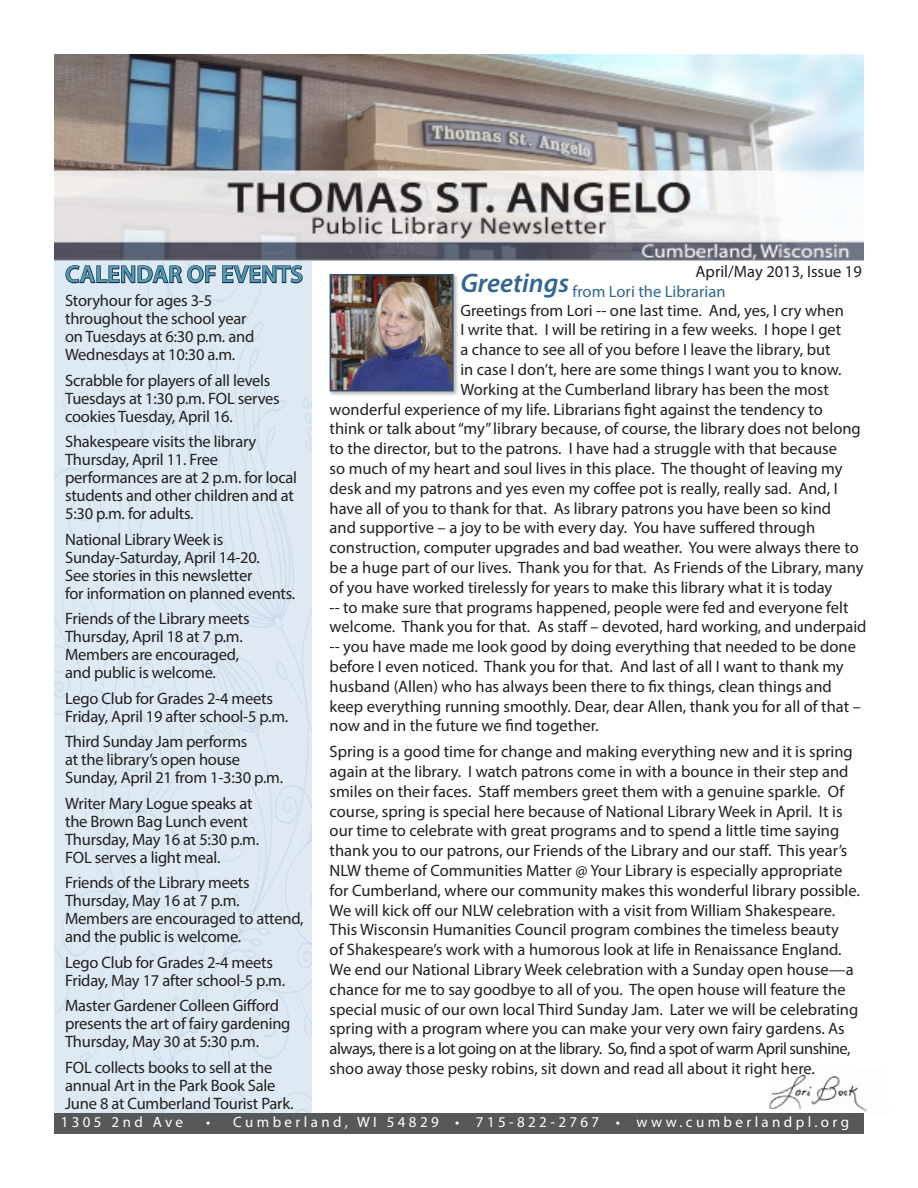
<style>
.page{position:relative;width:918px;height:1188px;background:#fff}
.page>*{position:absolute;margin:0;border:0;box-sizing:border-box;transform-origin:0 0}
.t1{font:italic 600 27px "Myriad Pro";color:#2f6693}
.t2{font:600 24px "Myriad Pro";letter-spacing:.01em;color:#5999af}
.t3{font:16.5px/19.8px "Myriad Pro";color:#231f20}
.t4{font:16.5px "Myriad Pro";color:#2f6693}
.t5{font:15px "Myriad Pro";letter-spacing:.225em;color:#fff}
</style>
<div class="page">
<img style="left:54px;top:260px;width:258px;height:853px">
<img style="left:769px;top:1074px;width:98px;height:38px">
<img style="left:54px;top:54px;width:810px;height:206px">
<div style="left:329px;top:273px;width:129px;height:123px;background:#231f20;opacity:.3"></div>
<img style="left:333px;top:277px;width:118px;height:111px">
<div style="left:330px;top:274px;width:124px;height:117px;border:2px solid #324f6d"></div>
<div style="left:54px;top:1113px;width:810px;height:21px;background:#57585a"></div>
<svg style="left:65px;top:256px;width:238px;height:37px;background:#a2b1c0"></svg>
<p class="t2" style="left:65px;top:259px;width:239px">CALENDAR OF EVENTS</p>
<p class="t3" style="left:65px;top:291px;width:149px">Storyhour for ages 3-5</p>
<p class="t3" style="left:65px;top:309px;width:183px">throughout the school year</p>
<p class="t3" style="left:65px;top:327px;width:191px">on Tuesdays at 6:30 p.m. and</p>
<p class="t3" style="left:65px;top:345px;width:172px">Wednesdays at 10:30 a.m.</p>
<p class="t3" style="left:65px;top:370px;width:207px">Scrabble for players of all levels</p>
<p class="t3" style="left:65px;top:389px;width:216px;line-height:18px">Tuesdays at 1:30 p.m. FOL serves cookies Tuesday, April 16.</p>
<p class="t3" style="left:65px;top:432px;width:193px">Shakespeare visits the library</p>
<p class="t3" style="left:65px;top:451px;width:234px;line-height:18px">Thursday, April 11. Free performances are at 2 p.m. for local students and other children and at<br>5:30 p.m. for adults.</p>
<p class="t3" style="left:65px;top:529px;width:160px">National Library Week is</p>
<p class="t3" style="left:65px;top:547px;width:196px">Sunday-Saturday, April 14-20.</p>
<p class="t3" style="left:65px;top:565px;width:189px">See stories in this newsletter</p>
<p class="t3" style="left:65px;top:583px;width:232px">for information on planned events.</p>
<p class="t3" style="left:65px;top:609px;width:186px">Friends of the Library meets</p>
<p class="t3" style="left:65px;top:627px;width:179px">Thursday, April 18 at 7 p.m.</p>
<p class="t3" style="left:65px;top:645px;width:176px">Members are encouraged,</p>
<p class="t3" style="left:65px;top:663px;width:152px">and public is welcome.</p>
<p class="t3" style="left:65px;top:688px;width:209px">Lego Club for Grades 2-4 meets</p>
<p class="t3" style="left:65px;top:706px;width:225px">Friday, April 19 after school-5 p.m.</p>
<p class="t3" style="left:65px;top:732px;width:184px">Third Sunday Jam performs</p>
<p class="t3" style="left:65px;top:750px;width:177px">at the library’s open house</p>
<p class="t3" style="left:65px;top:768px;width:219px">Sunday, April 21 from 1-3:30 p.m.</p>
<p class="t3" style="left:65px;top:793px;width:189px">Writer Mary Logue speaks at</p>
<p class="t3" style="left:65px;top:811px;width:184px">the Brown Bag Lunch event</p>
<p class="t3" style="left:65px;top:829px;width:196px">Thursday, May 16 at 5:30 p.m.</p>
<p class="t3" style="left:65px;top:847px;width:157px">FOL serves a light meal.</p>
<p class="t3" style="left:65px;top:873px;width:186px">Friends of the Library meets</p>
<p class="t3" style="left:65px;top:891px;width:176px">Thursday, May 16 at 7 p.m.</p>
<p class="t3" style="left:65px;top:909px;width:240px">Members are encouraged to attend,</p>
<p class="t3" style="left:65px;top:927px;width:178px">and the public is welcome.</p>
<p class="t3" style="left:65px;top:952px;width:209px">Lego Club for Grades 2-4 meets</p>
<p class="t3" style="left:65px;top:970px;width:221px">Friday, May 17 after school-5 p.m.</p>
<p class="t3" style="left:65px;top:996px;width:216px">Master Gardener Colleen Gifford</p>
<p class="t3" style="left:65px;top:1014px;width:227px">presents the art of fairy gardening</p>
<p class="t3" style="left:65px;top:1032px;width:196px">Thursday, May 30 at 5:30 p.m.</p>
<p class="t3" style="left:65px;top:1057px;width:209px">FOL collects books to sell at the</p>
<p class="t3" style="left:65px;top:1075px;width:212px">annual Art in the Park Book Sale</p>
<p class="t3" style="left:65px;top:1093px;width:230px">June 8 at Cumberland Tourist Park.</p>
<p class="t3" style="left:696px;top:261px;width:168px">April/May 2013, Issue 19</p>
<p class="t1" style="left:460px;top:266px;width:110px">Greetings</p>
<p class="t4" style="left:573px;top:282px;width:154px">from Lori the Librarian</p>
<p class="t3" style="left:460px;top:300px;width:385px">Greetings from Lori -- one last time. And, yes, I cry when</p>
<p class="t3" style="left:460px;top:320px;width:382px">I write that. I will be retiring in a few weeks. I hope I get</p>
<p class="t3" style="left:460px;top:339px;width:372px">a chance to see all of you before I leave the library, but</p>
<p class="t3" style="left:460px;top:359px;width:383px">in case I don’t, here are some things I want you to know.</p>
<p class="t3" style="left:460px;top:379px;width:370px">Working at the Cumberland library has been the most</p>
<p class="t3" style="left:330px;top:399px;width:495px">wonderful experience of my life. Librarians fight against the tendency to</p>
<p class="t3" style="left:330px;top:419px;width:533px">think or talk about “my” library because, of course, the library does not belong</p>
<p class="t3" style="left:330px;top:438px;width:509px">to the director, but to the patrons. I have had a struggle with that because</p>
<p class="t3" style="left:330px;top:458px;width:514px">so much of my heart and soul lives in this place. The thought of leaving my</p>
<p class="t3" style="left:330px;top:478px;width:510px">desk and my patrons and yes even my coffee pot is really, really sad. And, I</p>
<p class="t3" style="left:330px;top:498px;width:503px">have all of you to thank for that. As library patrons you have been so kind</p>
<p class="t3" style="left:330px;top:518px;width:487px">and supportive – a joy to be with every day. You have suffered through</p>
<p class="t3" style="left:330px;top:537px;width:531px">construction, computer upgrades and bad weather. You were always there to</p>
<p class="t3" style="left:330px;top:557px;width:536px">be a huge part of our lives. Thank you for that. As Friends of the Library, many</p>
<p class="t3" style="left:330px;top:577px;width:504px">of you have worked tirelessly for years to make this library what it is today</p>
<p class="t3" style="left:330px;top:597px;width:520px">-- to make sure that programs happened, people were fed and everyone felt</p>
<p class="t3" style="left:330px;top:617px;width:538px">welcome. Thank you for that. As staff – devoted, hard working, and underpaid</p>
<p class="t3" style="left:330px;top:636px;width:528px">-- you have made me look good by doing everything that needed to be done</p>
<p class="t3" style="left:330px;top:656px;width:516px">before I even noticed. Thank you for that. And last of all I want to thank my</p>
<p class="t3" style="left:330px;top:676px;width:504px">husband (Allen) who has always been there to fix things, clean things and</p>
<p class="t3" style="left:330px;top:696px;width:533px">keep everything running smoothly. Dear, dear Allen, thank you for all of that –</p>
<p class="t3" style="left:330px;top:716px;width:271px">now and in the future we find together.</p>
<p class="t3" style="left:330px;top:741px;width:532px">Spring is a good time for change and making everything new and it is spring again at the library. I watch patrons come in with a bounce in their step and smiles on their faces. Staff members greet them with a genuine sparkle. Of course, spring is special here because of National Library Week in April. It is our time to celebrate with great programs and to spend a little time saying thank you to our patrons, our Friends of the Library and our staff. This year’s NLW theme of Communities Matter @ Your Library is especially appropriate for Cumberland, where our community makes this wonderful library possible.<br>We will kick off our NLW celebration with a visit from William Shakespeare.<br>This Wisconsin Humanities Council program combines the timeless beauty<br>of Shakespeare’s work with a humorous look at life in Renaissance England.<br>We end our National Library Week celebration with a Sunday open house—a chance for me to say goodbye to all of you. The open house will feature the special music of our own local Third Sunday Jam. Later we will be celebrating spring with a program where you can make your very own fairy gardens. As always, there is a lot going on at the library. So, find a spot of warm April sunshine, shoo away those pesky robins, sit down and read all about it right here.</p>
<p class="t5" style="left:61px;top:1113px;width:124px">1305 2nd Ave</p>
<p class="t5" style="left:206px;top:1113px;width:645px">• Cumberland, WI 54829 • 715-822-2767 • www.cumberlandpl.org</p>
</div>
